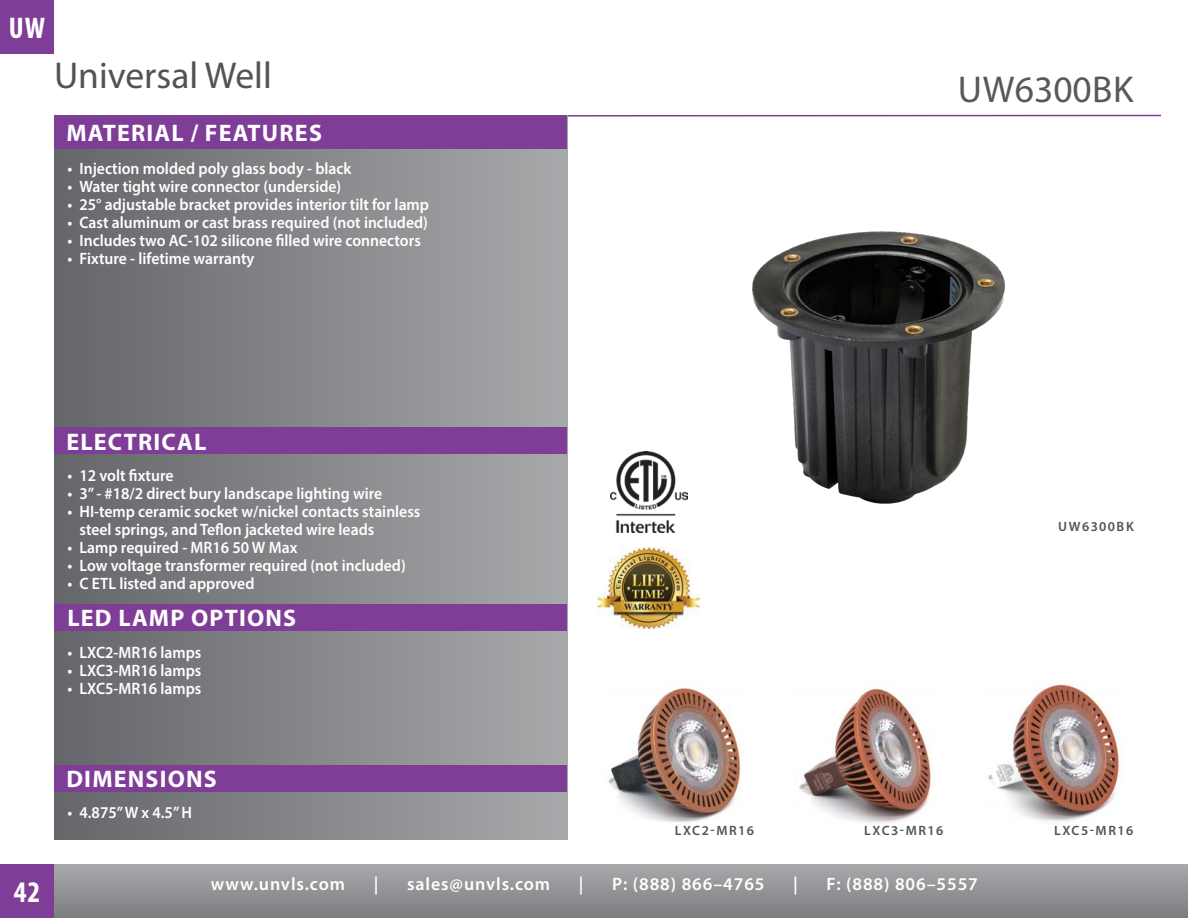
<style>
.page{position:relative;width:1188px;height:918px;background:#fff}
.page>*{position:absolute;margin:0;border:0;box-sizing:border-box;transform-origin:0 0}
.Product_Type{font:37.5px "Myriad Pro";color:#535355}
.Product_number_large{font:37.5px "Myriad Pro";letter-spacing:.01em;color:#57585a}
.Corners{font:700 condensed 30px "Myriad Pro";color:#fff}
.t1{font:700 24px "Myriad Pro";letter-spacing:.05em;color:#fff}
.t2{font:600 18px "Myriad Pro";letter-spacing:.05em;color:#fff}
.t3{font:600 16.5px/18px "Myriad Pro";color:#fff;scale:.95 1}
.product_code{font:600 13.5px "Myriad Pro";letter-spacing:.11em;color:#535355}
</style>
<div class="page">
<div style="left:0;top:864px;width:1188px;height:54px;background:linear-gradient(to bottom,#a7a9ab,#7d7e81)"></div>
<svg style="left:567px;top:114px;width:594px;height:4px"></svg>
<div style="left:54px;top:115px;width:513px;height:725px;background:linear-gradient(to right,#656669,#a7a9ab)"></div>
<div style="left:54px;top:765px;width:513px;height:27px;background:#7e3e98"></div>
<div style="left:54px;top:604px;width:513px;height:27px;background:#7e3e98"></div>
<div style="left:54px;top:115px;width:513px;height:34px;background:#7e3e98"></div>
<div style="left:54px;top:427px;width:513px;height:27px;background:#7e3e98"></div>
<img style="left:610px;top:452px;width:77px;height:81px">
<img style="left:598px;top:547px;width:101px;height:81px">
<img style="left:608px;top:687px;width:133px;height:135px">
<img style="left:988px;top:682px;width:131px;height:140px">
<img style="left:799px;top:688px;width:132px;height:136px">
<div style="left:0;top:0;width:54px;height:54px;background:#7e3e98"></div>
<div style="left:0;top:864px;width:54px;height:54px;background:#7e3e98"></div>
<img style="left:752px;top:231px;width:254px;height:273px">
<p class="Corners" style="left:9px;top:10px;width:38px">UW</p>
<p class="Product_Type" style="left:54px;top:53px;width:219px">Universal Well</p>
<h3 class="t1" style="left:66px;top:117px;width:257px">MATERIAL / FEATURES</h3>
<p class="t3" style="left:68px;top:159px;width:300px">• Injection molded poly glass body - black</p>
<p class="t3" style="left:68px;top:177px;width:290px">• Water tight wire connector (underside)</p>
<p class="t3" style="left:68px;top:195px;width:382px">• 25° adjustable bracket provides interior tilt for lamp</p>
<p class="t3" style="left:68px;top:213px;width:381px">• Cast aluminum or cast brass required (not included)</p>
<p class="t3" style="left:68px;top:231px;width:374px">• Includes two AC-102 silicone filled wire connectors</p>
<p class="t3" style="left:68px;top:249px;width:198px">• Fixture - lifetime warranty</p>
<p class="Product_number_large" style="left:958px;top:66px;width:177px">UW6300BK</p>
<h3 class="t1" style="left:66px;top:426px;width:142px">ELECTRICAL</h3>
<p class="t3" style="left:68px;top:466px;width:113px">• 12 volt fixture</p>
<p class="t3" style="left:68px;top:484px;width:333px">• 3” - #18/2 direct bury landscape lighting wire</p>
<p class="t3" style="left:80px;top:502px;width:360px;text-indent:-12px">• HI-temp ceramic socket w/nickel contacts stainless steel springs, and Teflon jacketed wire leads</p>
<p class="t3" style="left:68px;top:538px;width:244px">• Lamp required - MR16 50 W Max</p>
<p class="t3" style="left:68px;top:556px;width:358px">• Low voltage transformer required (not included)</p>
<p class="t3" style="left:68px;top:574px;width:198px">• C ETL listed and approved</p>
<h3 class="t1" style="left:67px;top:602px;width:230px">LED LAMP OPTIONS</h3>
<p class="t3" style="left:68px;top:643px;width:143px">• LXC2-MR16 lamps</p>
<p class="t3" style="left:68px;top:661px;width:143px">• LXC3-MR16 lamps</p>
<p class="t3" style="left:68px;top:679px;width:143px">• LXC5-MR16 lamps</p>
<p class="product_code" style="left:1058px;top:518px;width:77px">UW6300BK</p>
<p class="Corners" style="left:14px;top:874px;width:28px">42</p>
<h3 class="t1" style="left:66px;top:763px;width:152px">DIMENSIONS</h3>
<p class="t3" style="left:68px;top:803px;width:133px">• 4.875” W x 4.5” H</p>
<p class="product_code" style="left:675px;top:822px;width:81px">LXC2-MR16</p>
<p class="product_code" style="left:864px;top:822px;width:81px">LXC3-MR16</p>
<p class="product_code" style="left:1054px;top:822px;width:81px">LXC5-MR16</p>
<p class="t2" style="left:211px;top:873px;width:136px">www.unvls.com</p>
<p class="t2" style="left:374px;top:873px;width:6px">|</p>
<p class="t2" style="left:407px;top:873px;width:145px">sales@unvls.com</p>
<p class="t2" style="left:579px;top:873px;width:6px">|</p>
<p class="t2" style="left:612px;top:873px;width:154px">P: (888) 866–4765</p>
<p class="t2" style="left:793px;top:873px;width:6px">|</p>
<p class="t2" style="left:827px;top:873px;width:153px">F: (888) 806–5557</p>
</div>
